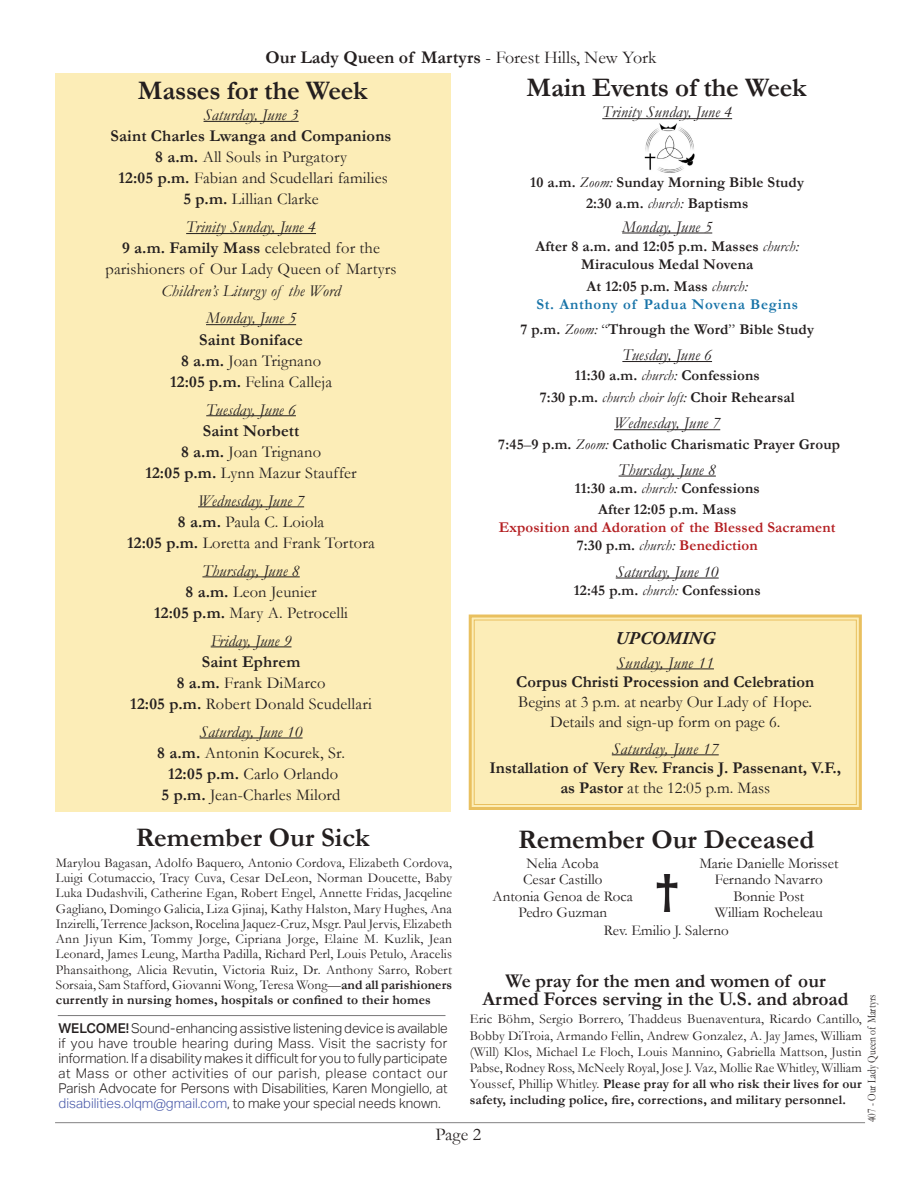
<style>
.page{position:relative;width:918px;height:1188px;background:#fff}
.page>*{position:absolute;margin:0;border:0;box-sizing:border-box;transform-origin:0 0}
.t1{font:700 27px "Garamond";letter-spacing:-.005em;color:#241f1f}
.t2{font:700 19.5px/18px "Garamond";color:#241f1f;text-align:center}
.t3{font:700 18px "Garamond";color:#241f1f}
.t4{font:italic 700 18px "Adobe Garamond Pro";letter-spacing:.015em;color:#241f1f}
.t5{font:18px "Garamond";color:#241f1f}
.t6{font:16.5px/21.1px "Garamond";letter-spacing:.01em;color:#241f1f;text-align:center}
.t7{font:italic 16.5px/27.9px "Garamond";letter-spacing:.01em;color:#241f1f;text-align:center}
.t8{font:700 16.5px/21.1px "Garamond";color:#241f1f;text-align:center}
.t9{font:700 15px/21.6px "Garamond";letter-spacing:.01em;color:#241f1f;text-align:center}
.t10{font:15px/16.5px "Garamond";color:#241f1f;text-align:center}
.t11{font:700 15px/18px "Garamond";letter-spacing:.01em;color:#b41f22;text-align:center}
.t12{font:700 15px/18px "Garamond";letter-spacing:.05em;color:#1773a8;text-align:center}
.t13{font:13.5px/15.3px "Garamond";color:#241f1f;text-align:justify}
.t14{font:300 13.5px/15px "Aktiv Grotesk";color:#241f1f;text-align:justify}
.t15{font:12px "Garamond";color:#241f1f;scale:.8 1}
.s1{font-weight:400}
.s2{font-weight:700}
.s3{font-style:italic}
.s4{font-weight:500}
.s5{color:#4455a7}
.s6{font-weight:400;font-style:italic}
.s7{color:#241f1f}
.s8{font-weight:400;font-style:italic;color:#241f1f}
</style>
<div class="page">
<div style="left:55px;top:74px;width:395px;height:738px;background:#fcedb7"></div>
<hr style="left:55px;top:1122px;width:810px;height:1px;background:#838182">
<hr style="left:204px;top:121px;width:95px;height:1px;background:#241f1f">
<hr style="left:186px;top:233px;width:130px;height:1px;background:#241f1f">
<hr style="left:206px;top:324px;width:90px;height:1px;background:#241f1f">
<hr style="left:206px;top:415px;width:90px;height:1px;background:#241f1f">
<hr style="left:198px;top:506px;width:106px;height:1px;background:#241f1f">
<hr style="left:202px;top:576px;width:98px;height:1px;background:#241f1f">
<hr style="left:211px;top:646px;width:81px;height:1px;background:#241f1f">
<hr style="left:200px;top:738px;width:103px;height:1px;background:#241f1f">
<hr style="left:58px;top:1015px;width:388px;height:1px;background:#797879">
<hr style="left:602px;top:118px;width:130px;height:1px;background:#241f1f">
<hr style="left:622px;top:233px;width:90px;height:1px;background:#241f1f">
<hr style="left:622px;top:361px;width:90px;height:1px;background:#241f1f">
<hr style="left:614px;top:429px;width:106px;height:1px;background:#241f1f">
<hr style="left:619px;top:476px;width:97px;height:1px;background:#241f1f">
<hr style="left:616px;top:578px;width:103px;height:1px;background:#241f1f">
<img style="left:644px;top:123px;width:51px;height:50px">
<img style="left:656px;top:874px;width:22px;height:37px">
<svg style="left:468px;top:614px;width:394px;height:196px;background:#faeab2"></svg>
<div style="left:474px;top:620px;width:383px;height:185px;border:1px solid #e9c05f"></div>
<h3 class="t3" style="left:266px;top:45px;width:393px">Our Lady Queen of Martyrs <span class="s1">- Forest Hills, New York</span></h3>
<h1 class="t1" style="left:138px;top:72px;width:231px">Masses for the Week</h1>
<p class="t7" style="left:204px;top:101px;width:97px">Saturday, June 3</p>
<p class="t6" style="left:111px;top:125px;width:282px"><span class="s2">Saint Charles Lwanga and Companions<br>8 a.m.</span> All Souls in Purgatory<br><span class="s2">12:05 p.m.</span> Fabian and Scudellari families<br><span class="s2">5 p.m.</span> Lillian Clarke</p>
<p class="t6" style="left:105px;top:216px;width:293px"><span class="s3">Trinity Sunday, June 4<br></span><span class="s2">9 a.m. Family Mass</span> celebrated for the parishioners of Our Lady Queen of Martyrs</p>
<p class="t7" style="left:161px;top:276px;width:181px">Children’s Liturgy of the Word<br>Monday, June 5</p>
<p class="t8" style="left:170px;top:329px;width:163px">Saint Boniface<br>8 a.m. <span class="s1">Joan Trignano<br></span>12:05 p.m. <span class="s1">Felina Calleja</span></p>
<p class="t7" style="left:206px;top:395px;width:91px">Tuesday, June 6</p>
<p class="t6" style="left:145px;top:419px;width:213px"><span class="s2">Saint Norbett<br>8 a.m.</span> Joan Trignano<br><span class="s2">12:05 p.m.</span> Lynn Mazur Stauffer</p>
<p class="t6" style="left:127px;top:489px;width:249px"><span class="s3">Wednesday, June 7<br></span><span class="s2">8 a.m.</span> Paula C. Loiola<br><span class="s2">12:05 p.m.</span> Loretta and Frank Tortora</p>
<p class="t6" style="left:154px;top:559px;width:195px"><span class="s3">Thursday, June 8<br></span><span class="s2">8 a.m.</span> Leon Jeunier<br><span class="s2">12:05 p.m.</span> Mary A. Petrocelli</p>
<p class="t7" style="left:211px;top:626px;width:82px">Friday, June 9</p>
<p class="t6" style="left:130px;top:651px;width:243px"><span class="s2">Saint Ephrem<br>8 a.m.</span> Frank DiMarco<br><span class="s2">12:05 p.m.</span> Robert Donald Scudellari</p>
<p class="t6" style="left:157px;top:721px;width:189px"><span class="s3">Saturday, June 10<br></span><span class="s2">8 a.m.</span> Antonin Kocurek, Sr.<br><span class="s2">12:05 p.m.</span> Carlo Orlando<br><span class="s2">5 p.m.</span> Jean-Charles Milord</p>
<h1 class="t1" style="left:136px;top:819px;width:235px">Remember Our Sick</h1>
<p class="t13" style="left:56px;top:854px;width:398px">Marylou Bagasan, Adolfo Baquero, Antonio Cordova, Elizabeth Cordova, Luigi Cotumaccio, Tracy Cuva, Cesar DeLeon, Norman Doucette, Baby Luka Dudashvili, Catherine Egan, Robert Engel, Annette Fridas, Jacqeline Gagliano, Domingo Galicia, Liza Gjinaj, Kathy Halston, Mary Hughes, Ana Inzirelli, Terrence Jackson, Rocelina Jaquez-Cruz, Msgr. Paul Jervis, Elizabeth Ann Jiyun Kim, Tommy Jorge, Cipriana Jorge, Elaine M. Kuzlik, Jean Leonard, James Leung, Martha Padilla, Richard Perl, Louis Petulo, Aracelis Phansaithong, Alicia Revutin, Victoria Ruiz, Dr. Anthony Sarro, Robert Sorsaia, Sam Stafford, Giovanni Wong, Teresa Wong—<span class="s2">and all parishioners currently in nursing homes, hospitals or confined to their homes</span></p>
<p class="t14" style="left:59px;top:1021px;width:391px"><span class="s4">WELCOME!</span> Sound-enhancing assistive listening device is available if you have trouble hearing during Mass. Visit the sacristy for information. If a disability makes it difficult for you to fully participate at Mass or other activities of our parish, please contact our Parish Advocate for Persons with Disabilities, Karen Mongiello, at <span class="s5">disabilities.olqm@gmail.com</span>, to make your special needs known.</p>
<h1 class="t1" style="left:527px;top:69px;width:282px">Main Events of the Week</h1>
<p class="t7" style="left:602px;top:98px;width:131px">Trinity Sunday, June 4</p>
<p class="t9" style="left:530px;top:171px;width:275px">10 a.m. <span class="s6">Zoom:</span> Sunday Morning Bible Study<br>2:30 a.m. <span class="s6">church:</span> Baptisms</p>
<p class="t7" style="left:622px;top:212px;width:92px">Monday, June 5</p>
<p class="t9" style="left:536px;top:238px;width:265px;line-height:18px">After 8 a.m. and 12:05 p.m. Masses <span class="s6">church:<br></span>Miraculous Medal Novena</p>
<p class="t12" style="left:536px;top:277px;width:263px"><span class="s7">At 12:05 p.m. Mass</span> <span class="s8">church:<br></span>St. Anthony of Padua Novena Begins</p>
<p class="t9" style="left:520px;top:318px;width:295px">7 p.m. <span class="s6">Zoom:</span> <span class="s1">“</span>Through the Word<span class="s1">”</span> Bible Study</p>
<p class="t7" style="left:622px;top:341px;width:91px">Tuesday, June 6</p>
<p class="t9" style="left:540px;top:365px;width:256px">11:30 a.m. <span class="s6">church:</span> Confessions<br>7:30 p.m. <span class="s6">church choir loft:</span> Choir Rehearsal</p>
<p class="t7" style="left:614px;top:409px;width:108px">Wednesday, June 7</p>
<p class="t9" style="left:498px;top:433px;width:343px">7:45<span class="s1">–</span>9 p.m. <span class="s6">Zoom:</span> Catholic Charismatic Prayer Group</p>
<p class="t7" style="left:619px;top:455px;width:99px">Thursday, June 8</p>
<p class="t9" style="left:575px;top:477px;width:186px">11:30 a.m. <span class="s6">church:</span> Confessions<br>After 12:05 p.m. Mass</p>
<p class="t11" style="left:499px;top:519px;width:338px">Exposition and Adoration of the Blessed Sacrament<br><span class="s7">7:30 p.m.</span> <span class="s8">church:</span> Benediction</p>
<p class="t7" style="left:616px;top:557px;width:104px">Saturday, June 10</p>
<p class="t9" style="left:574px;top:579px;width:188px">12:45 p.m. <span class="s6">church:</span> Confessions</p>
<h3 class="t4" style="left:615px;top:628px;width:102px">UPCOMING</h3>
<p class="t7" style="left:617px;top:648px;width:99px">Sunday, June 11</p>
<p class="t8" style="left:516px;top:672px;width:299px">Corpus Christi Procession and Celebration</p>
<p class="t6" style="left:518px;top:692px;width:295px;line-height:19.8px">Begins at 3 p.m. at nearby Our Lady of Hope.<br>Details and sign-up form on page 6.</p>
<p class="t7" style="left:612px;top:734px;width:108px">Saturday, June 17</p>
<p class="t8" style="left:489px;top:758px;width:353px;line-height:19.8px">Installation of Very Rev. Francis J. Passenant, V.F., as Pastor <span class="s1">at the 12:05 p.m. Mass</span></p>
<h1 class="t1" style="left:518px;top:821px;width:298px">Remember Our Deceased</h1>
<p class="t10" style="left:493px;top:854px;width:142px">Nelia Acoba<br>Cesar Castillo<br>Antonia Genoa de Roca<br>Pedro Guzman</p>
<p class="t10" style="left:699px;top:854px;width:141px">Marie Danielle Morisset<br>Fernando Navarro<br>Bonnie Post<br>William Rocheleau</p>
<p class="t10" style="left:604px;top:921px;width:127px">Rev. Emilio J. Salerno</p>
<h2 class="t2" style="left:483px;top:972px;width:367px">We pray for the men and women of our<br>Armed Forces serving in the U.S. and abroad</h2>
<p class="t13" style="left:470px;top:1011px;width:394px;line-height:16px">Eric Böhm, Sergio Borrero, Thaddeus Buenaventura, Ricardo Cantillo, Bobby DiTroia, Armando Fellin, Andrew Gonzalez, A. Jay James, William (Will) Klos, Michael Le Floch, Louis Mannino, Gabriella Mattson, Justin Pabse, Rodney Ross, McNeely Royal, Jose J. Vaz, Mollie Rae Whitley, William Youssef, Phillip Whitley. <span class="s2">Please pray for all who risk their lives for our safety, including police, fire, corrections, and military personnel.</span></p>
<p class="t15" style="left:864px;top:1122px;width:161px;rotate:-90deg">407 - Our Lady Queen of Martyrs</p>
<h3 class="t5" style="left:436px;top:1122px;width:47px">Page 2</h3>
</div>
